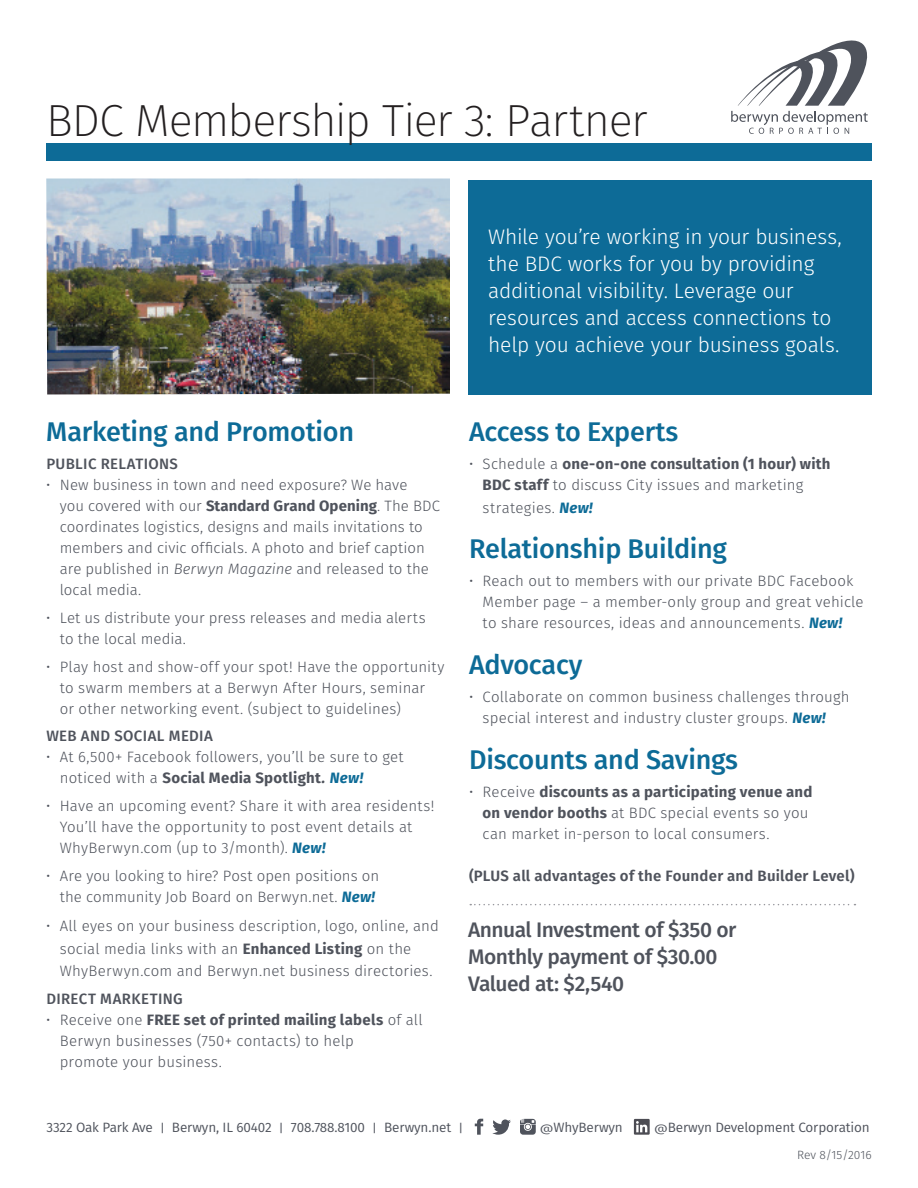
<style>
.page{position:relative;width:918px;height:1188px;background:#fff}
.page>*{position:absolute;margin:0;border:0;box-sizing:border-box;transform-origin:0 0}
.t1{font:200 45px "Fira Sans";letter-spacing:-.035em;color:#231f20}
.t2{font:500 27px "Fira Sans";letter-spacing:-.01em;color:#0d6b97}
.t3{font:300 21px/27px "Fira Sans";letter-spacing:-.01em;color:#fff}
.t4{font:500 21px/27px "Fira Sans";letter-spacing:-.025em;color:#4f535c}
.t5{font:300 15px/21px "Fira Sans";letter-spacing:.01em;color:#4f535c}
.t6{font:500 15px "Fira Sans";letter-spacing:.025em;color:#4f535c}
.t7{font:600 15px "Fira Sans";letter-spacing:.015em;color:#4f535c}
.t8{font:13.5px "Fira Sans";letter-spacing:-.01em;color:#4f535c}
.t9{font:300 12px "Fira Sans";letter-spacing:-.005em;color:#4f535c}
.s1{font-weight:700}
.s2{font-style:italic}
.s3{font-weight:700;font-style:italic}
.s4{font-weight:700;font-style:italic;color:#0d6b97}
.s5{font-size:11.55px}
.s6{font-size:10.8px}
</style>
<div class="page">
<div style="left:46px;top:143px;width:826px;height:18px;background:#0d6b97"></div>
<svg style="left:634px;top:1119px;width:16px;height:16px"></svg>
<svg style="left:475px;top:1119px;width:8px;height:16px"></svg>
<svg style="left:520px;top:1119px;width:16px;height:16px"></svg>
<svg style="left:492px;top:1119px;width:19px;height:16px"></svg>
<svg style="left:470px;top:904px;width:385px;height:1px"></svg>
<img style="left:46px;top:178px;width:404px;height:216px">
<div style="left:468px;top:180px;width:404px;height:214px;background:#0d6b97"></div>
<svg style="left:731px;top:40px;width:137px;height:94px"></svg>
<h1 class="t1" style="left:46px;top:89px;width:603px">BDC Membership Tier 3: Partner</h1>
<h3 class="t3" style="left:488px;top:223px;width:355px">While you’re working in your business, the BDC works for you by providing additional visibility. Leverage our resources and access connections to help you achieve your business goals.</h3>
<h2 class="t2" style="left:46px;top:410px;width:309px">Marketing and Promotion</h2>
<p class="t6" style="left:46px;top:452px;width:133px">PUBLIC RELATIONS</p>
<p class="t5" style="left:60px;top:474px;width:382px;text-indent:-13px">• New business in town and need exposure? We have<br>you covered with our <span class="s1">Standard Grand Opening</span>. The BDC coordinates logistics, designs and mails invitations to members and civic officials. A photo and brief caption are published in <span class="s2">Berwyn Magazine</span> and released to the local media.</p>
<p class="t5" style="left:60px;top:607px;width:367px;text-indent:-14px">• Let us distribute your press releases and media alerts to the local media.</p>
<p class="t5" style="left:60px;top:656px;width:386px;text-indent:-14px">• Play host and show-off your spot! Have the opportunity to swarm members at a Berwyn After Hours, seminar<br>or other networking event. (subject to guidelines)</p>
<p class="t6" style="left:46px;top:724px;width:168px">WEB AND SOCIAL MEDIA</p>
<p class="t5" style="left:60px;top:747px;width:345px;text-indent:-13px">• At 6,500+ Facebook followers, you’ll be sure to get noticed with a <span class="s1">Social Media Spotlight</span><span class="s3">.</span> <span class="s4">New!</span></p>
<p class="t5" style="left:60px;top:795px;width:376px;text-indent:-13px">• Have an upcoming event? Share it with area residents!<br>You’ll have the opportunity to post event details at<br>WhyBerwyn.com (up to 3/month). <span class="s4">New!</span></p>
<p class="t5" style="left:46px;top:865px;width:334px;text-align:right">• Are you looking to hire? Post open positions on the community Job Board on Berwyn.net. <span class="s4">New!</span></p>
<p class="t5" style="left:60px;top:915px;width:381px;line-height:22.5px;text-indent:-13px">• All eyes on your business description, logo, online, and social media links with an <span class="s1">Enhanced Listing</span> on the<br>WhyBerwyn.com and Berwyn.net business directories.</p>
<p class="t6" style="left:46px;top:987px;width:138px">DIRECT MARKETING</p>
<p class="t5" style="left:60px;top:1009px;width:364px;text-indent:-14px">• Receive one <span class="s1">FREE set of printed mailing labels</span> of all<br>Berwyn businesses (750+ contacts) to help<br>promote your business.</p>
<h2 class="t2" style="left:469px;top:410px;width:211px">Access to Experts</h2>
<p class="t5" style="left:483px;top:453px;width:349px;text-indent:-14px">• Schedule a <span class="s1">one-on-one consultation (1 hour) with<br>BDC staff</span> to discuss City issues and marketing</p>
<p class="t5" style="left:483px;top:497px;width:112px">strategies. <span class="s4">New!</span></p>
<h2 class="t2" style="left:469px;top:527px;width:260px">Relationship Building</h2>
<p class="t5" style="left:483px;top:570px;width:383px;text-indent:-14px">• Reach out to members with our private BDC Facebook<br>Member page – a member-only group and great vehicle to share resources, ideas and announcements. <span class="s4">New!</span></p>
<h2 class="t2" style="left:469px;top:643px;width:115px">Advocacy</h2>
<p class="t5" style="left:483px;top:686px;width:369px;text-indent:-14px">• Collaborate on common business challenges through special interest and industry cluster groups. <span class="s4">New!</span></p>
<h2 class="t2" style="left:469px;top:738px;width:271px">Discounts and Savings</h2>
<p class="t5" style="left:483px;top:781px;width:331px;text-indent:-14px">• Receive <span class="s1">discounts as a participating venue and on vendor booths</span> at BDC special events so you can market in-person to local consumers.</p>
<p class="t7" style="left:469px;top:863px;width:387px">(PLUS all advantages of the Founder and Builder Level)</p>
<h3 class="t4" style="left:468px;top:915px;width:270px">Annual Investment of $350 or<br>Monthly payment of $30.00<br>Valued at: $2,540</h3>
<p class="t8" style="left:46px;top:1117px;width:419px">3322 Oak Park Ave <span class="s5">|</span> Berwyn, IL 60402 <span class="s5">|</span> 708.788.8100 <span class="s5">|</span> Berwyn.net <span class="s5">|</span></p>
<p class="t8" style="left:540px;top:1117px;width:84px"><span class="s6">@</span>WhyBerwyn</p>
<p class="t8" style="left:654px;top:1117px;width:217px"><span class="s6">@</span>Berwyn Development Corporation</p>
<p class="t9" style="left:797px;top:1146px;width:76px">Rev 8/15/2016</p>
</div>
